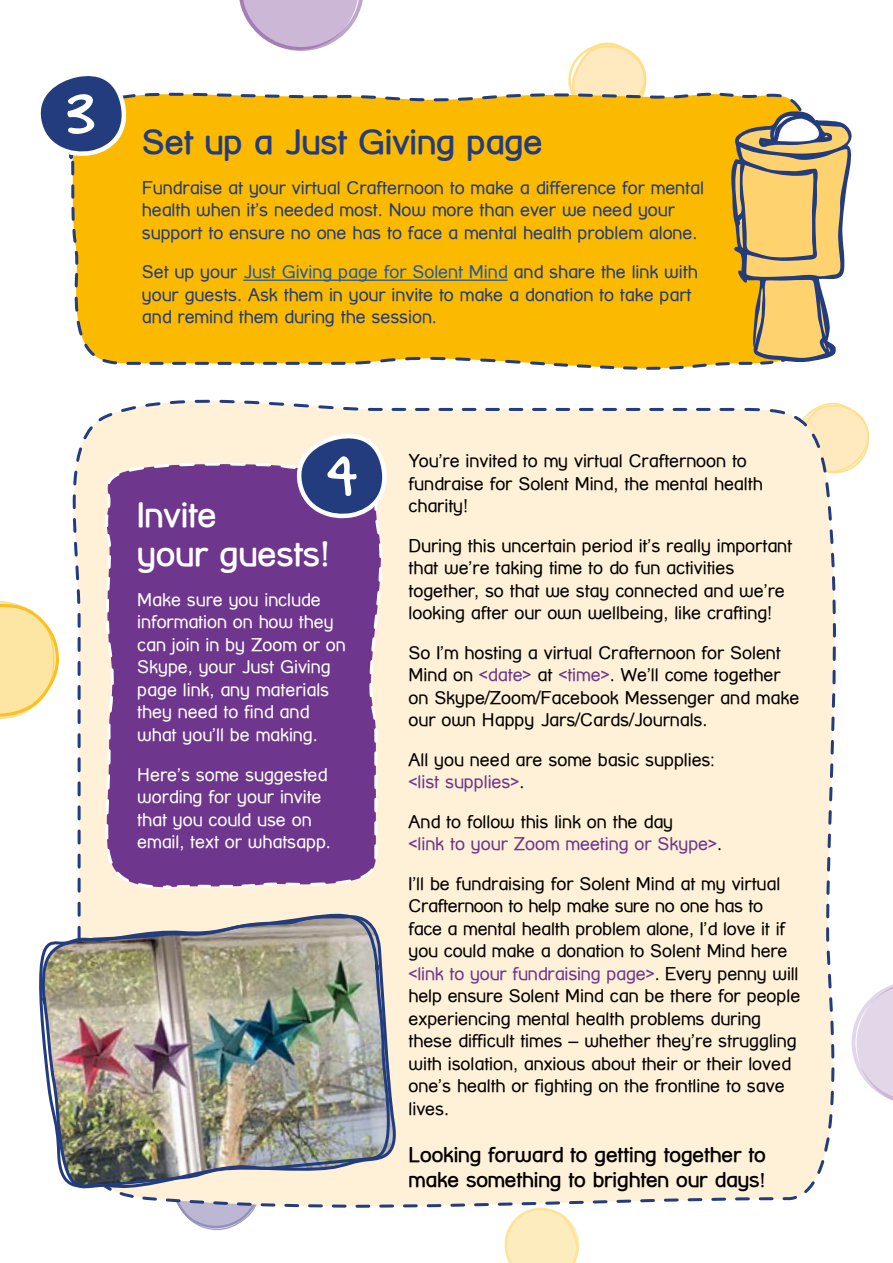
<style>
.page{position:relative;width:893px;height:1263px;background:#fff}
.page>*{position:absolute;margin:0;border:0;box-sizing:border-box;transform-origin:0 0}
.t1{font:64.05px "KG Small Town Southern Girl";color:#fff}
.t2{font:700 34.5px "Street Corner";letter-spacing:-.005em;color:#223c7e}
.t3{font:700 34.5px/39px "Street Corner";letter-spacing:-.005em;color:#fff}
.t4{font:700 21px/25.5px "Street Corner";letter-spacing:-.005em;color:#000}
.t5{font:18px/22.5px "Street Corner";letter-spacing:-.005em;color:#000}
.t6{font:18px/22.5px "Street Corner";letter-spacing:-.005em;color:#223c7e}
.t7{font:18px/22.5px "Street Corner";letter-spacing:-.005em;color:#fff}
.t8{font:18px/22.5px "Street Corner";letter-spacing:-.005em;color:#6e368c}
.s1{color:#275b9b}
.s2{color:#6e368c}
.s3{color:#000}
.s4{font-size:19.5px}
</style>
<div class="page">
<svg style="left:831px;top:977px;width:4px;height:151px"></svg>
<svg style="left:831px;top:510px;width:5px;height:314px"></svg>
<svg style="left:820px;top:402px;width:50px;height:72px"></svg>
<svg style="left:144px;top:399px;width:185px;height:7px"></svg>
<svg style="left:175px;top:1202px;width:476px;height:61px"></svg>
<div style="left:95px;top:406px;width:736px;height:796px;background:#fff1d7"></div>
<svg style="left:40px;top:0;width:812px;height:370px"></svg>
<svg style="left:852px;top:984px;width:41px;height:117px"></svg>
<svg style="left:0;top:424px;width:389px;height:467px"></svg>
<div style="left:394px;top:911px;width:8px;height:280px;background:#fff1d7"></div>
<img style="left:39px;top:891px;width:355px;height:303px">
<h1 class="t1" style="left:66px;top:80px;width:32px">3</h1>
<h2 class="t2" style="left:142px;top:123px;width:402px">Set up a Just Giving page</h2>
<p class="t6" style="left:142px;top:176px;width:564px">Fundraise at your virtual Crafternoon to make a difference for mental health when it’s needed most. Now more than ever we need your support to ensure no one has to face a mental health problem alone.</p>
<p class="t6" style="left:142px;top:261px;width:557px">Set up your <span class="s1">Just Giving page for Solent Mind</span> and share the link with your guests. Ask them in your invite to make a donation to take part and remind them during the session.</p>
<h2 class="t3" style="left:137px;top:496px;width:194px">Invite<br>your guests!</h2>
<p class="t7" style="left:137px;top:588px;width:210px">Make sure you include information on how they can join in by Zoom or on<br>Skype, your Just Giving page link, any materials they need to find and what you’ll be making.</p>
<p class="t7" style="left:137px;top:763px;width:195px">Here’s some suggested wording for your invite that you could use on email, text or whatsapp.</p>
<p class="t5" style="left:409px;top:450px;width:356px">You’re invited to my virtual Crafternoon to fundraise for Solent Mind, the mental health charity!</p>
<p class="t5" style="left:409px;top:534px;width:385px">During this uncertain period it’s really important that we’re taking time to do fun activities together, so that we stay connected and we’re looking after our own wellbeing, like crafting!</p>
<p class="t5" style="left:409px;top:641px;width:392px">So I’m hosting a virtual Crafternoon for Solent Mind on <span class="s2">&lt;date&gt;</span> at <span class="s2">&lt;time&gt;</span>. We’ll come together on Skype/Zoom/Facebook Messenger and make our own Happy Jars/Cards/Journals.</p>
<p class="t5" style="left:409px;top:748px;width:308px">All you need are some basic supplies: <span class="s2">&lt;list supplies&gt;</span>.</p>
<p class="t8" style="left:409px;top:810px;width:315px"><span class="s3">And to follow this link on the day<br></span>&lt;link to your Zoom meeting or Skype&gt;<span class="s3">.</span></p>
<p class="t5" style="left:409px;top:872px;width:393px">I’ll be fundraising for Solent Mind at my virtual Crafternoon to help make sure no one has to face a mental health problem alone, I’d love it if you could make a donation to Solent Mind here <span class="s2">&lt;link to your fundraising page&gt;</span>. Every penny will help ensure Solent Mind can be there for people experiencing mental health problems during these difficult times – whether they’re struggling with isolation, anxious about their or their loved one’s health or fighting on the frontline to save lives.</p>
<p class="t4" style="left:409px;top:1141px;width:359px">Looking forward to getting together to make something to brighten our days<span class="s4">!</span></p>
</div>
